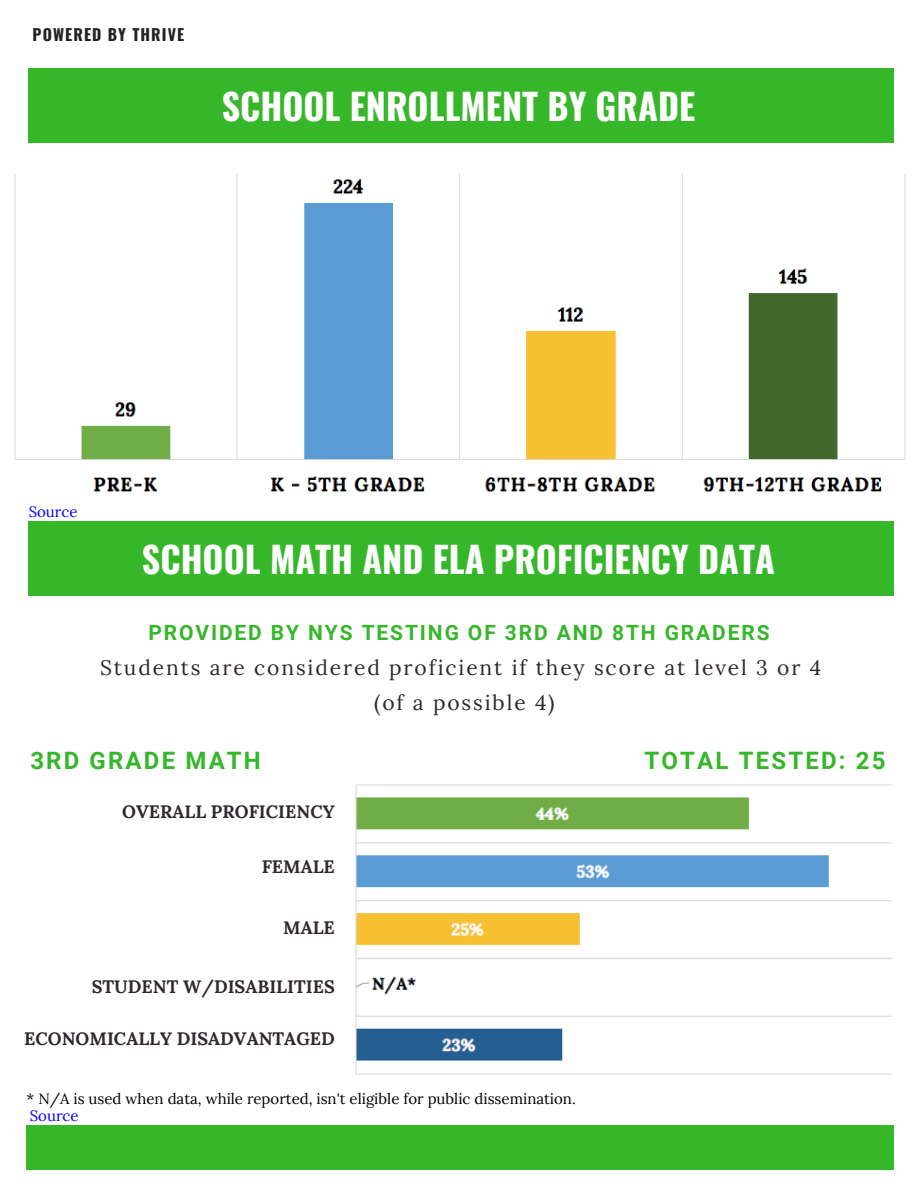
<style>
.page{position:relative;width:918px;height:1188px;background:#fff}
.page>*{position:absolute;margin:0;border:0;box-sizing:border-box;transform-origin:0 0}
.t1{font:700 36px "Oswald";color:#fff}
.t2{font:700 24px "Roboto";letter-spacing:.09em;color:#35b729}
.t3{font:21px/34.8px "Lora";letter-spacing:.09em;color:#2f282e;text-align:center}
.t4{font:700 21px "Roboto";letter-spacing:.09em;color:#35b729}
.t5{font:700 18px "Lora";color:#2f282e}
.t6{font:700 15.9px "Oswald";letter-spacing:.07em;color:#222}
.t7{font:15px "Lora";color:#000}
.t8{font:15px "Lora";color:#00f}
</style>
<div class="page">
<div style="left:27px;top:1125px;width:867px;height:44px;background:#35b729"></div>
<div style="left:29px;top:521px;width:865px;height:74px;background:#35b729"></div>
<div style="left:29px;top:68px;width:865px;height:74px;background:#35b729"></div>
<img style="left:14px;top:174px;width:892px;height:319px">
<img style="left:355px;top:784px;width:537px;height:291px">
<p class="t6" style="left:33px;top:22px;width:153px">POWERED BY THRIVE</p>
<h1 class="t1" style="left:222px;top:78px;width:475px">SCHOOL ENROLLMENT BY GRADE</h1>
<p class="t8" style="left:29px;top:502px;width:50px">Source</p>
<h1 class="t1" style="left:142px;top:531px;width:635px">SCHOOL MATH AND ELA PROFICIENCY DATA</h1>
<p class="t4" style="left:148px;top:621px;width:623px">PROVIDED BY NYS TESTING OF 3RD AND 8TH GRADERS</p>
<p class="t3" style="left:100px;top:650px;width:722px">Students are considered proficient if they score at level 3 or 4 (of a possible 4)</p>
<h2 class="t2" style="left:30px;top:747px;width:232px">3RD GRADE MATH</h2>
<p class="t5" style="left:122px;top:799px;width:214px">OVERALL PROFICIENCY</p>
<p class="t5" style="left:262px;top:855px;width:75px">FEMALE</p>
<p class="t5" style="left:283px;top:916px;width:53px">MALE</p>
<p class="t5" style="left:92px;top:975px;width:245px">STUDENT W/DISABILITIES</p>
<p class="t5" style="left:24px;top:1027px;width:312px">ECONOMICALLY DISADVANTAGED</p>
<p class="t7" style="left:27px;top:1089px;width:551px">* N/A is used when data, while reported, isn't eligible for public dissemination.</p>
<p class="t8" style="left:30px;top:1106px;width:50px">Source</p>
<h2 class="t2" style="left:645px;top:747px;width:243px">TOTAL TESTED: 25</h2>
</div>
